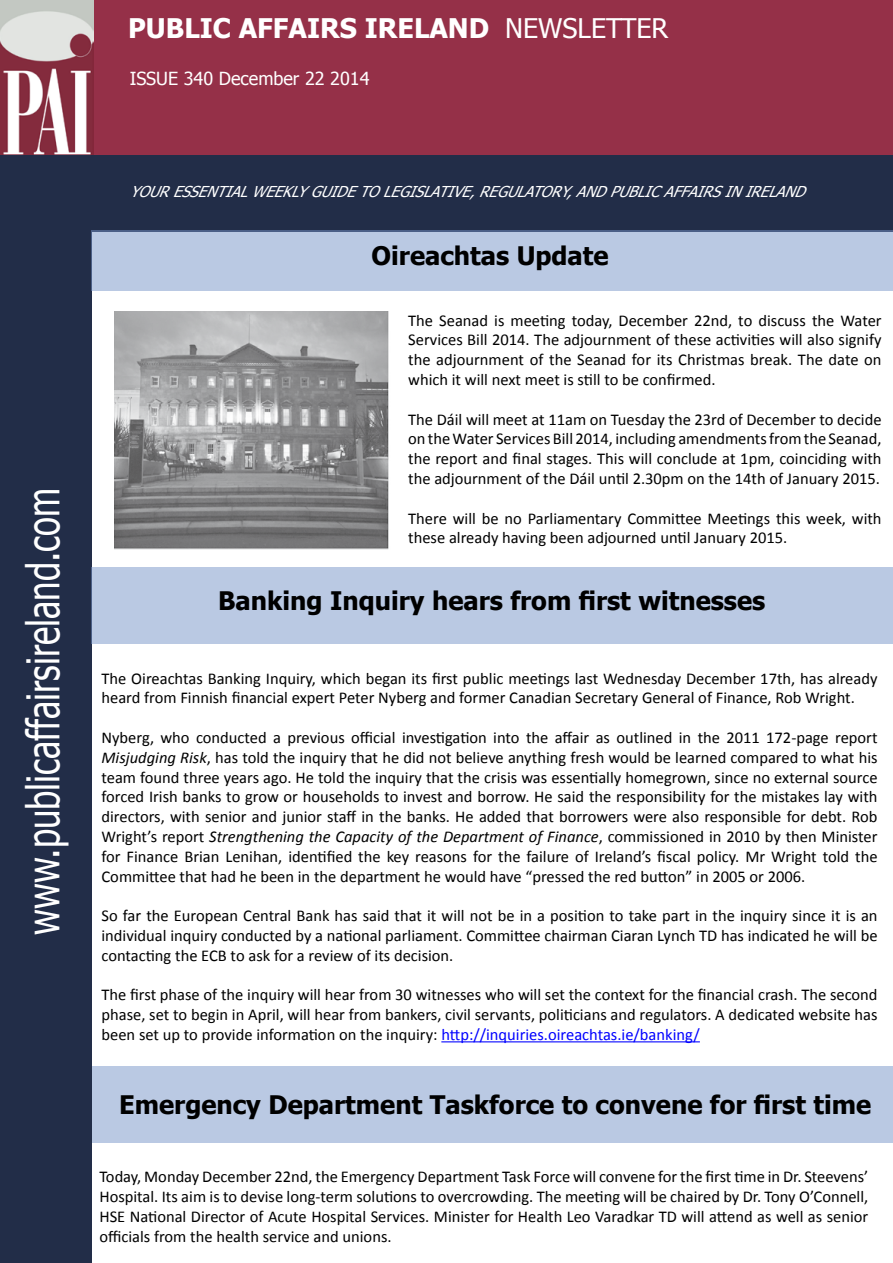
<style>
.page{position:relative;width:893px;height:1263px;background:#fff}
.page>*{position:absolute;margin:0;border:0;box-sizing:border-box;transform-origin:0 0}
.t1{font:45px "Tahoma";color:#fff;scale:.77 1}
.t2{font:700 27px "Tahoma";color:#fff}
.t3{font:700 25.5px "Tahoma";color:#000}
.t4{font:18px "Tahoma";color:#fff}
.t5{font:16.5px/19.8px "Calibri";color:#000;text-align:justify}
.t6{font:italic 15px "Tahoma";color:#fff}
.s1{font-weight:400}
.s2{font-style:italic}
.s3{color:#00f}
</style>
<div class="page">
<div style="left:0;top:0;width:893px;height:155px;background:#953048"></div>
<img style="left:0;top:0;width:94px;height:155px">
<div style="left:0;top:155px;width:91px;height:1108px;background:#222d48"></div>
<div style="left:81px;top:155px;width:812px;height:77px;background:#222d48"></div>
<div style="left:91px;top:567px;width:801px;height:77px;background:#bac9e3"></div>
<div style="left:91px;top:231px;width:802px;height:60px;background:#bac9e3"></div>
<hr style="left:441px;top:1041px;width:259px;height:1px;background:#00f">
<img style="left:115px;top:311px;width:274px;height:239px">
<div style="left:92px;top:1066px;width:801px;height:76px;background:#bac9e3"></div>
<h2 class="t2" style="left:128px;top:9px;width:542px">PUBLIC AFFAIRS IRELAND <span class="s1">NEWSLETTER</span></h2>
<p class="t4" style="left:130px;top:67px;width:241px">ISSUE 340 December 22 2014</p>
<h1 class="t1" style="left:13px;top:935px;width:582px;rotate:-90deg">www.publicaffairsireland.com</h1>
<p class="t6" style="left:130px;top:181px;width:685px">YOURESSENTIALWEEKLYGUIDETOLEGISLATIVE,REGULATORY,ANDPUBLICAFFAIRSINIRELAND</p>
<h3 class="t3" style="left:372px;top:238px;width:239px">Oireachtas Update</h3>
<p class="t5" style="left:408px;top:310px;width:475px">The Seanad is meeting today, December 22nd, to discuss the Water Services Bill 2014. The adjournment of these activities will also signify the adjournment of the Seanad for its Christmas break. The date on which it will next meet is still to be confirmed.</p>
<p class="t5" style="left:408px;top:409px;width:475px">The Dáil will meet at 11am on Tuesday the 23rd of December to decide on the Water Services Bill 2014, including amendments from the Seanad, the report and final stages. This will conclude at 1pm, coinciding with the adjournment of the Dáil until 2.30pm on the 14th of January 2015.</p>
<p class="t5" style="left:408px;top:508px;width:475px">There will be no Parliamentary Committee Meetings this week, with these already having been adjourned until January 2015.</p>
<h3 class="t3" style="left:218px;top:582px;width:549px">Banking Inquiry hears from first witnesses</h3>
<p class="t5" style="left:102px;top:668px;width:777px">The Oireachtas Banking Inquiry, which began its first public meetings last Wednesday December 17th, has already heard from Finnish financial expert Peter Nyberg and former Canadian Secretary General of Finance, Rob Wright.</p>
<p class="t5" style="left:102px;top:727px;width:777px">Nyberg, who conducted a previous official investigation into the affair as outlined in the 2011 172-page report <span class="s2">Misjudging Risk</span>, has told the inquiry that he did not believe anything fresh would be learned compared to what his team found three years ago. He told the inquiry that the crisis was essentially homegrown, since no external source forced Irish banks to grow or households to invest and borrow. He said the responsibility for the mistakes lay with directors, with senior and junior staff in the banks. He added that borrowers were also responsible for debt. Rob Wright’s report <span class="s2">Strengthening the Capacity of the Department of Finance</span>, commissioned in 2010 by then Minister for Finance Brian Lenihan, identified the key reasons for the failure of Ireland’s fiscal policy. Mr Wright told the Committee that had he been in the department he would have “pressed the red button” in 2005 or 2006.</p>
<p class="t5" style="left:102px;top:905px;width:777px">So far the European Central Bank has said that it will not be in a position to take part in the inquiry since it is an individual inquiry conducted by a national parliament. Committee chairman Ciaran Lynch TD has indicated he will be contacting the ECB to ask for a review of its decision.</p>
<p class="t5" style="left:102px;top:984px;width:777px">The first phase of the inquiry will hear from 30 witnesses who will set the context for the financial crash. The second phase, set to begin in April, will hear from bankers, civil servants, politicians and regulators. A dedicated website has been set up to provide information on the inquiry: <span class="s3">http://inquiries.oireachtas.ie/banking/</span></p>
<h3 class="t3" style="left:119px;top:1086px;width:754px">Emergency Department Taskforce to convene for first time</h3>
<p class="t5" style="left:99px;top:1166px;width:770px">Today, Monday December 22nd, the Emergency Department Task Force will convene for the first time in Dr. Steevens’ Hospital. Its aim is to devise long-term solutions to overcrowding. The meeting will be chaired by Dr. Tony O’Connell, HSE National Director of Acute Hospital Services. Minister for Health Leo Varadkar TD will attend as well as senior officials from the health service and unions.</p>
</div>
